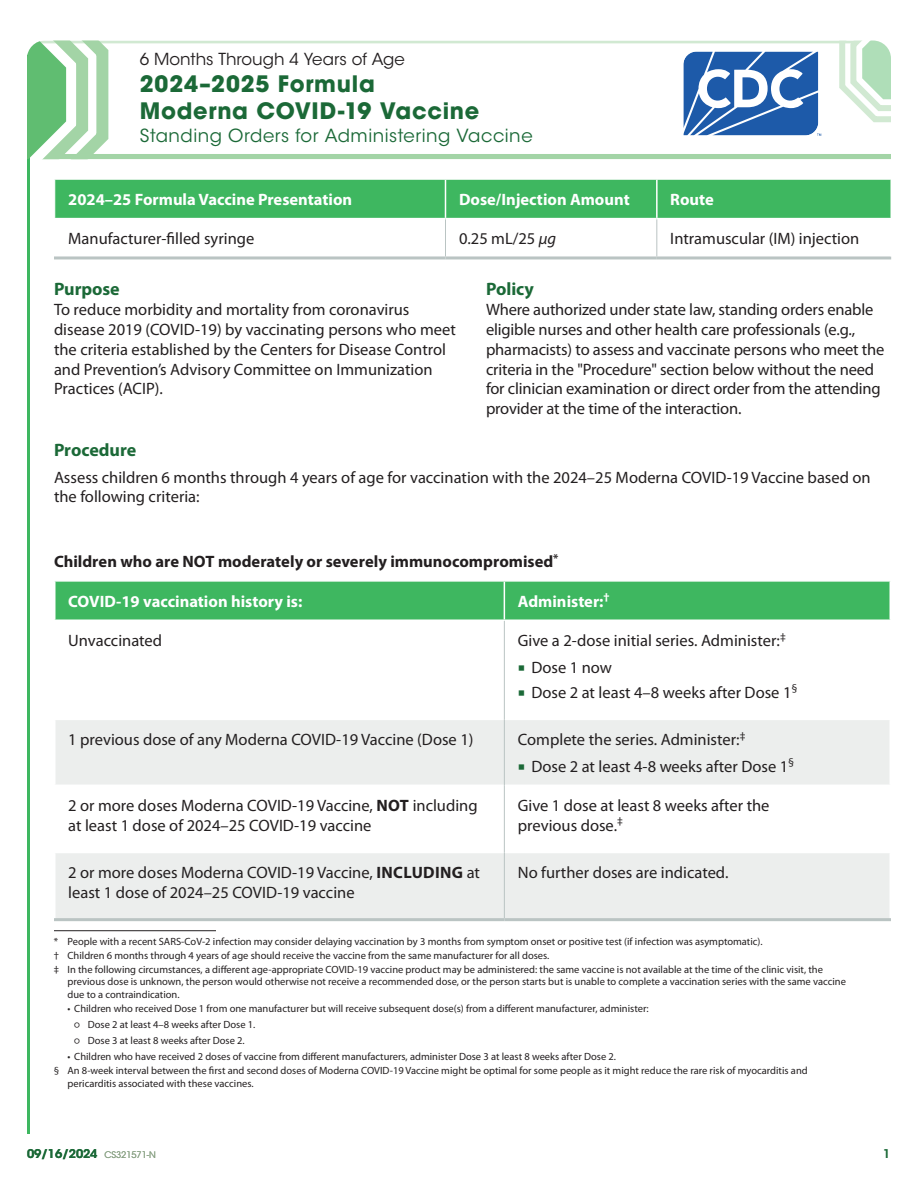
<style>
.page{position:relative;width:918px;height:1188px;background:#fff}
.page>*{position:absolute;margin:0;border:0;box-sizing:border-box;transform-origin:0 0}
.t1{font:700 22.5px/27px "ITC Avant Garde Pro";letter-spacing:.03em;color:#1b6937}
.t2{font:18px "ITC Avant Garde Std";letter-spacing:.03em;color:#1b6937}
.t3{font:700 18px "Myriad Pro";letter-spacing:-.005em;color:#1b6937}
.t4{font:16.5px/19.8px "Myriad Pro";color:#231f20}
.TABLE_H2{font:700 16.5px "Myriad Pro";color:#fff}
.t5{font:700 16.5px "Myriad Pro";color:#231f20}
.t6{font:16.5px "ITC Avant Garde Std";color:#231f20}
.t7{font:600 12px "ITC Avant Garde Std";letter-spacing:-.01em;color:#1b6937}
.Footnote{font:10.5px/12.6px "Myriad Pro";color:#231f20}
.P-L_source_Note{font:10.5px "Myriad Pro";color:#231f20}
.s1{font-style:italic}
.s2{font-weight:700}
.s3{font-family:"Calibri"}
.s4{font-weight:400;font-size:9px;color:#87a082}
</style>
<div class="page">
<hr style="left:27px;top:55px;width:3px;height:1079px;background:#3eb760">
<svg style="left:27px;top:40px;width:864px;height:119px"></svg>
<div style="left:55px;top:180px;width:836px;height:38px;background:#3eb760"></div>
<hr style="left:445px;top:180px;width:1px;height:38px;background:#fff">
<hr style="left:656px;top:180px;width:2px;height:38px;background:#fff">
<hr style="left:445px;top:219px;width:1px;height:37px;background:#bac4c3">
<hr style="left:657px;top:219px;width:1px;height:37px;background:#bac4c3">
<hr style="left:54px;top:256px;width:392px;height:3px;background:#bac4c3">
<hr style="left:446px;top:256px;width:211px;height:3px;background:#bac4c3">
<hr style="left:657px;top:256px;width:234px;height:3px;background:#bac4c3">
<div style="left:56px;top:582px;width:834px;height:38px;background:#3eb760"></div>
<svg style="left:56px;top:720px;width:833px;height:198px;fill:#eceeed"></svg>
<hr style="left:504px;top:582px;width:1px;height:38px;background:#fff">
<hr style="left:54px;top:785px;width:450px;height:1px;background:#fff">
<hr style="left:505px;top:785px;width:386px;height:1px;background:#fff">
<hr style="left:54px;top:852px;width:450px;height:1px;background:#fff">
<hr style="left:505px;top:852px;width:386px;height:1px;background:#fff">
<hr style="left:504px;top:621px;width:1px;height:98px;background:#bac4c3">
<hr style="left:504px;top:719px;width:1px;height:66px;background:#bac4c3">
<hr style="left:504px;top:785px;width:1px;height:67px;background:#bac4c3">
<hr style="left:504px;top:852px;width:1px;height:66px;background:#bac4c3">
<hr style="left:54px;top:918px;width:450px;height:3px;background:#bac4c3">
<hr style="left:504px;top:918px;width:387px;height:3px;background:#bac4c3">
<hr style="left:54px;top:930px;width:162px;height:1px;background:#231f20">
<svg style="left:519px;top:764px;width:5px;height:6px"></svg>
<h1 class="t6" style="left:140px;top:49px;width:267px">6 Months Through 4 Years of Age</h1>
<h1 class="t1" style="left:140px;top:70px;width:341px">2024–2025 Formula<br>Moderna COVID-19 Vaccine</h1>
<h1 class="t2" style="left:140px;top:124px;width:394px">Standing Orders for Administering Vaccine</h1>
<p class="TABLE_H2" style="left:68px;top:189px;width:285px">2024–25 Formula Vaccine Presentation</p>
<p class="TABLE_H2" style="left:459px;top:189px;width:172px">Dose/Injection Amount</p>
<p class="TABLE_H2" style="left:670px;top:189px;width:45px">Route</p>
<p class="t4" style="left:68px;top:229px;width:188px">Manufacturer-filled syringe</p>
<p class="t4" style="left:459px;top:229px;width:99px">0.25 mL/25 <span class="s1">µg</span></p>
<p class="t4" style="left:670px;top:229px;width:191px">Intramuscular (IM) injection</p>
<h2 class="t3" style="left:54px;top:278px;width:67px">Purpose</h2>
<p class="t4" style="left:54px;top:299px;width:403px">To reduce morbidity and mortality from coronavirus disease 2019 (COVID-19) by vaccinating persons who meet the criteria established by the Centers for Disease Control and Prevention’s Advisory Committee on Immunization Practices (ACIP).</p>
<h2 class="t3" style="left:486px;top:278px;width:50px">Policy</h2>
<p class="t4" style="left:486px;top:299px;width:400px">Where authorized under state law, standing orders enable eligible nurses and other health care professionals (e.g., pharmacists) to assess and vaccinate persons who meet the criteria in the "Procedure" section below without the need for clinician examination or direct order from the attending provider at the time of the interaction.</p>
<h2 class="t3" style="left:54px;top:438px;width:84px">Procedure</h2>
<p class="t4" style="left:54px;top:467px;width:818px">Assess children 6 months through 4 years of age for vaccination with the 2024–25 Moderna COVID-19 Vaccine based on the following criteria:</p>
<h3 class="t5" style="left:54px;top:551px;width:506px">Children who are NOT moderately or severely immunocompromised<sup>*</sup></h3>
<p class="TABLE_H2" style="left:68px;top:590px;width:236px">COVID-19 vaccination history is:</p>
<p class="TABLE_H2" style="left:518px;top:590px;width:93px">Administer:<sup>†</sup></p>
<p class="t4" style="left:68px;top:630px;width:95px">Unvaccinated</p>
<p class="t4" style="left:518px;top:630px;width:269px">Give a 2-dose initial series. Administer:<sup>‡</sup></p>
<p class="t4" style="left:531px;top:657px;width:82px">Dose 1 now</p>
<p class="t4" style="left:531px;top:682px;width:268px">Dose 2 at least 4–8 weeks after Dose 1<sup>§</sup></p>
<p class="t4" style="left:68px;top:730px;width:407px">1 previous dose of any Moderna COVID-19 Vaccine (Dose 1)</p>
<p class="t4" style="left:518px;top:730px;width:229px">Complete the series. Administer:<sup>‡</sup></p>
<p class="t4" style="left:531px;top:756px;width:264px">Dose 2 at least 4-8 weeks after Dose 1<sup>§</sup></p>
<p class="t4" style="left:68px;top:795px;width:411px">2 or more doses Moderna COVID-19 Vaccine, <span class="s2">NOT</span> including at least 1 dose of 2024–25 COVID-19 vaccine</p>
<p class="t4" style="left:518px;top:795px;width:253px">Give 1 dose at least 8 weeks after the previous dose.<sup>‡</sup></p>
<p class="t4" style="left:68px;top:863px;width:413px">2 or more doses Moderna COVID-19 Vaccine, <span class="s2">INCLUDING</span> at least 1 dose of 2024–25 COVID-19 vaccine</p>
<p class="t4" style="left:518px;top:863px;width:212px">No further doses are indicated.</p>
<p class="Footnote" style="left:54px;top:935px;width:710px">* People with a recent SARS-CoV-2 infection may consider delaying vaccination by 3 months from symptom onset or positive test (if infection was asymptomatic).</p>
<p class="Footnote" style="left:54px;top:949px;width:497px">† Children 6 months through 4 years of age should receive the vaccine from the same manufacturer for all doses.</p>
<p class="Footnote" style="left:67px;top:963px;width:780px;text-indent:-14px">‡ In the following circumstances, a different age-appropriate COVID-19 vaccine product may be administered: the same vaccine is not available at the time of the clinic visit, the previous dose is unknown, the person would otherwise not receive a recommended dose, or the person starts but is unable to complete a vaccination series with the same vaccine due to a contraindication.</p>
<p class="P-L_source_Note" style="left:67px;top:1002px;width:583px">• Children who received Dose 1 from one manufacturer but will receive subsequent dose(s) from a different manufacturer, administer:</p>
<p class="Footnote" style="left:74px;top:1018px;width:183px"><span class="s3">○</span> Dose 2 at least 4–8 weeks after Dose 1.</p>
<p class="Footnote" style="left:74px;top:1034px;width:172px"><span class="s3">○</span> Dose 3 at least 8 weeks after Dose 2.</p>
<p class="P-L_source_Note" style="left:67px;top:1050px;width:550px">• Children who have received 2 doses of vaccine from different manufacturers, administer Dose 3 at least 8 weeks after Dose 2.</p>
<p class="Footnote" style="left:67px;top:1064px;width:742px;text-indent:-14px">§ An 8-week interval between the first and second doses of Moderna COVID-19 Vaccine might be optimal for some people as it might reduce the rare risk of myocarditis and pericarditis associated with these vaccines.</p>
<p class="t7" style="left:27px;top:1146px;width:130px">09/16/2024 <span class="s4">CS321571-N</span></p>
<p class="t7" style="left:883px;top:1146px;width:9px">1</p>
</div>
